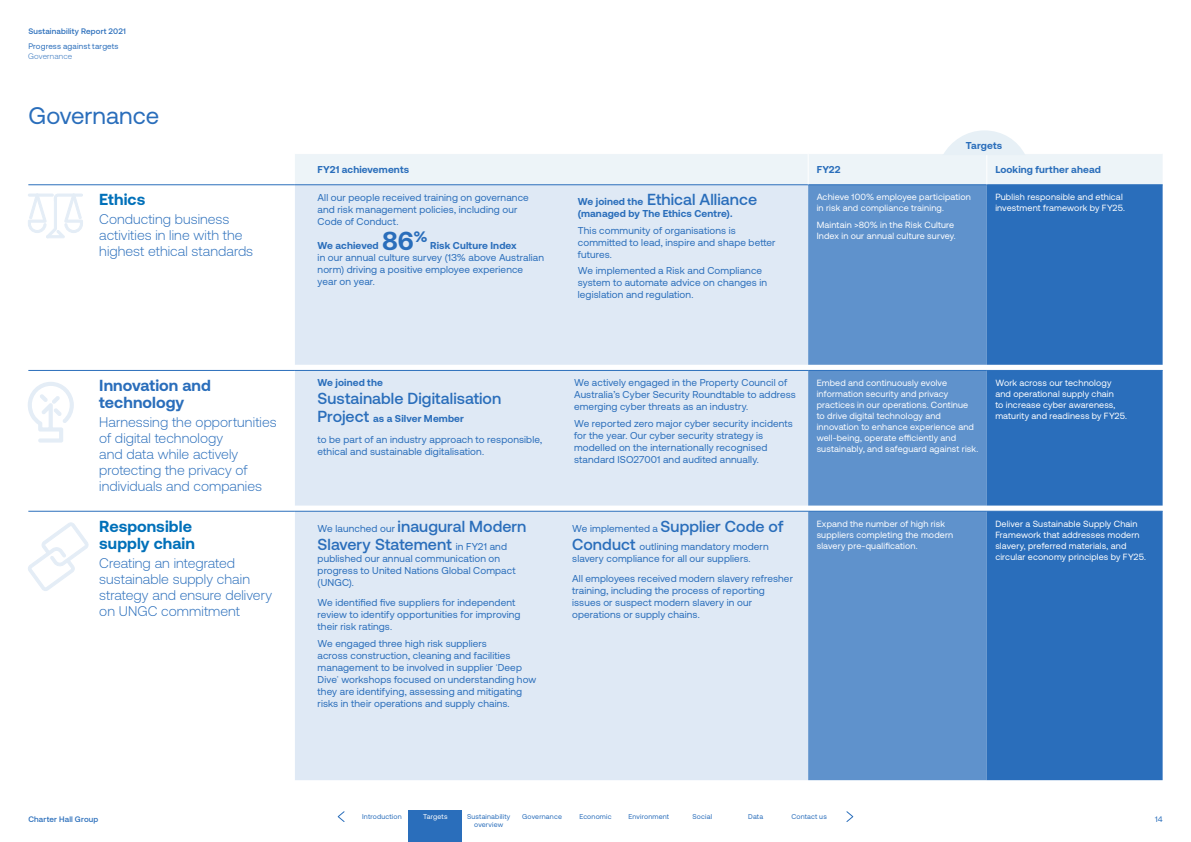
<style>
.page{position:relative;width:1191px;height:842px;background:#fff}
.page>*{position:absolute;margin:0;border:0;box-sizing:border-box;transform-origin:0 0}
.t1{font:24px "Aeonik";color:#2a6ebb}
.t2{font:500 16px/18px "Aeonik";letter-spacing:.005em;color:#2a6ebb}
.t3{font:700 16px/17px "Aeonik";letter-spacing:.005em;color:#0070b9}
.t4{font:700 16px/17px "Aeonik";letter-spacing:.005em;color:#2a6ebb}
.t5{font:300 14px/16px "Aeonik";letter-spacing:.005em;color:#2a6ebb}
.t6{font:10px/12px "Aeonik";letter-spacing:.015em;color:#2a6ebb}
.t7{font:700 10px "Aeonik";letter-spacing:.01em;color:#2a6ebb}
.t8{font:9px/11px "Aeonik";letter-spacing:.015em;color:#fff}
.t9{font:500 8px "Aeonik";letter-spacing:.02em;color:#2a6ebb}
.t10{font:8px "Aeonik";letter-spacing:.02em;color:#2a6ebb}
.t11{font:300 8px "Aeonik";letter-spacing:.02em;color:#2a6ebb}
.t12{font:7px/8px "Aeonik";letter-spacing:.025em;color:#2a6ebb;text-align:center}
.t13{font:7px "Aeonik";letter-spacing:.025em;color:#fff}
.s1{font-weight:700}
.s2{font-weight:700;font-size:26px}
.s3{font-weight:700;font-size:10px}
.s4{font-weight:500;font-size:16px}
.s5{font-weight:400;font-size:10px}
.s6{font-weight:300}
</style>
<div class="page">
<svg style="left:28px;top:185px;width:267px;height:326px"></svg>
<div style="left:295px;top:185px;width:513px;height:595px;background:#dfe9f5"></div>
<div style="left:808px;top:185px;width:178px;height:595px;background:#5f92cc"></div>
<div style="left:986px;top:185px;width:176px;height:595px;background:#2a6ebb"></div>
<hr style="left:28px;top:184px;width:267px;height:1px;background:#2a6ebb">
<hr style="left:28px;top:370px;width:267px;height:1px;background:#2a6ebb">
<hr style="left:295px;top:370px;width:513px;height:1px;background:#2a6ebb">
<hr style="left:808px;top:370px;width:178px;height:1px;background:#2a6ebb">
<hr style="left:986px;top:370px;width:176px;height:1px;background:#2a6ebb">
<hr style="left:28px;top:511px;width:267px;height:1px;background:#2a6ebb">
<hr style="left:295px;top:511px;width:513px;height:1px;background:#2a6ebb">
<hr style="left:808px;top:511px;width:178px;height:1px;background:#2a6ebb">
<hr style="left:986px;top:511px;width:176px;height:1px;background:#2a6ebb">
<svg style="left:295px;top:130px;width:867px;height:55px"></svg>
<svg style="left:28px;top:522px;width:61px;height:69px"></svg>
<svg style="left:28px;top:193px;width:56px;height:46px"></svg>
<svg style="left:28px;top:381px;width:46px;height:62px"></svg>
<svg style="left:337px;top:811px;width:8px;height:11px"></svg>
<svg style="left:846px;top:811px;width:8px;height:11px"></svg>
<div style="left:408px;top:810px;width:54px;height:32px;background:#2a6ebb"></div>
<p class="t9" style="left:28px;top:27px;width:99px">Sustainability Report 2021</p>
<p class="t10" style="left:28px;top:41px;width:92px">Progress against targets</p>
<p class="t11" style="left:28px;top:52px;width:46px">Governance</p>
<h1 class="t1" style="left:28px;top:102px;width:132px">Governance</h1>
<h2 class="t3" style="left:99px;top:191px;width:48px">Ethics</h2>
<h3 class="t5" style="left:99px;top:211px;width:155px">Conducting business activities in line with the highest ethical standards</h3>
<h2 class="t4" style="left:99px;top:377px;width:113px">Innovation and technology</h2>
<h3 class="t5" style="left:99px;top:414px;width:179px">Harnessing the opportunities of digital technology<br>and data while actively protecting the privacy of individuals and companies</h3>
<h2 class="t3" style="left:99px;top:517px;width:97px">Responsible supply chain</h2>
<h3 class="t5" style="left:99px;top:555px;width:174px">Creating an integrated sustainable supply chain strategy and ensure delivery on UNGC commitment</h3>
<p class="t7" style="left:966px;top:139px;width:38px">Targets</p>
<p class="t7" style="left:317px;top:164px;width:93px">FY21 achievements</p>
<p class="t7" style="left:816px;top:164px;width:25px">FY22</p>
<p class="t7" style="left:995px;top:164px;width:107px">Looking further ahead</p>
<p class="t6" style="left:317px;top:191px;width:213px">All our people received training on governance and risk management policies, including our<br>Code of Conduct.</p>
<p class="t6" style="left:317px;top:240px;width:228px"><span class="s1">We achieved</span> <span class="s2">86</span><sup>%</sup> <span class="s1">Risk Culture Index<br></span>in our annual culture survey (13% above Australian norm) driving a positive employee experience year on year.</p>
<h2 class="t2" style="left:578px;top:191px;width:181px"><span class="s3">We joined the</span> Ethical Alliance</h2>
<p class="t7" style="left:578px;top:208px;width:156px">(managed by The Ethics Centre).</p>
<p class="t6" style="left:578px;top:224px;width:199px">This community of organisations is committed to lead, inspire and shape better futures.</p>
<p class="t6" style="left:578px;top:264px;width:191px">We implemented a Risk and Compliance system to automate advice on changes in legislation and regulation.</p>
<p class="t8" style="left:816px;top:191px;width:156px">Achieve 100% employee participation in risk and compliance training.</p>
<p class="t8" style="left:816px;top:219px;width:141px">Maintain &gt;80% in the Risk Culture<br>Index in our annual culture survey.</p>
<p class="t8" style="left:995px;top:191px;width:131px">Publish responsible and ethical investment framework by FY25.</p>
<p class="t7" style="left:317px;top:377px;width:67px">We joined the</p>
<h2 class="t2" style="left:317px;top:390px;width:185px">Sustainable Digitalisation</h2>
<p class="t6" style="left:317px;top:409px;width:226px;line-height:20.5px"><span class="s4">Project</span> <span class="s1">as a Silver Member<br></span>to be part of an industry approach to responsible,</p>
<p class="t6" style="left:317px;top:445px;width:168px">ethical and sustainable digitalisation.</p>
<h2 class="t2" style="left:317px;top:517px;width:210px"><span class="s5">We launched our</span> inaugural Modern<br>Slavery Statement <span class="s5">in FY21 and</span></h2>
<p class="t6" style="left:317px;top:552px;width:199px">published our annual communication on progress to United Nations Global Compact (UNGC).</p>
<p class="t6" style="left:317px;top:597px;width:204px">We identified five suppliers for independent review to identify opportunities for improving their risk ratings.</p>
<p class="t6" style="left:317px;top:637px;width:220px">We engaged three high risk suppliers<br>across construction, cleaning and facilities management to be involved in supplier <span class="s6">‘</span>Deep Dive<span class="s6">’</span> workshops focused on understanding how they are identifying, assessing and mitigating risks in their operations and supply chains.</p>
<p class="t6" style="left:574px;top:377px;width:223px">We actively engaged in the Property Council of<br>Australia’s Cyber Security Roundtable to address emerging cyber threats as an industry.</p>
<p class="t6" style="left:574px;top:417px;width:220px">We reported zero major cyber security incidents for the year. Our cyber security strategy is modelled on the internationally recognised standard ISO27001 and audited annually.</p>
<p class="t8" style="left:816px;top:377px;width:163px">Embed and continuously evolve information security and privacy practices in our operations. Continue to drive digital technology and innovation to enhance experience and well-being, operate efficiently and sustainably, and safeguard against risk.</p>
<p class="t8" style="left:995px;top:377px;width:133px">Work across our technology and operational supply chain<br>to increase cyber awareness, maturity and readiness by FY25.</p>
<p class="t6" style="left:572px;top:519px;width:213px;line-height:18px">We implemented a <span class="s4">Supplier Code of<br>Conduct</span> outlining mandatory modern</p>
<p class="t6" style="left:572px;top:548px;width:222px;line-height:20.5px">slavery compliance for all our suppliers.<br>All employees received modern slavery refresher</p>
<p class="t6" style="left:572px;top:585px;width:194px">training, including the process of reporting issues or suspect modern slavery in our operations or supply chains.</p>
<p class="t8" style="left:816px;top:518px;width:138px">Expand the number of high risk suppliers completing the modern slavery pre-qualification.</p>
<p class="t8" style="left:995px;top:518px;width:152px">Deliver a Sustainable Supply Chain Framework that addresses modern slavery, preferred materials, and circular economy principles by FY25.</p>
<p class="t9" style="left:28px;top:814px;width:72px">Charter Hall Group</p>
<p class="t12" style="left:362px;top:813px;width:41px">Introduction</p>
<p class="t12" style="left:467px;top:813px;width:45px">Sustainability overview</p>
<p class="t12" style="left:522px;top:813px;width:41px">Governance</p>
<p class="t12" style="left:579px;top:813px;width:34px">Economic</p>
<p class="t12" style="left:628px;top:813px;width:42px">Environment</p>
<p class="t12" style="left:692px;top:813px;width:21px">Social</p>
<p class="t12" style="left:748px;top:813px;width:16px">Data</p>
<p class="t12" style="left:791px;top:813px;width:37px">Contact us</p>
<p class="t13" style="left:423px;top:813px;width:26px">Targets</p>
<p class="t10" style="left:1155px;top:814px;width:9px">14</p>
</div>
